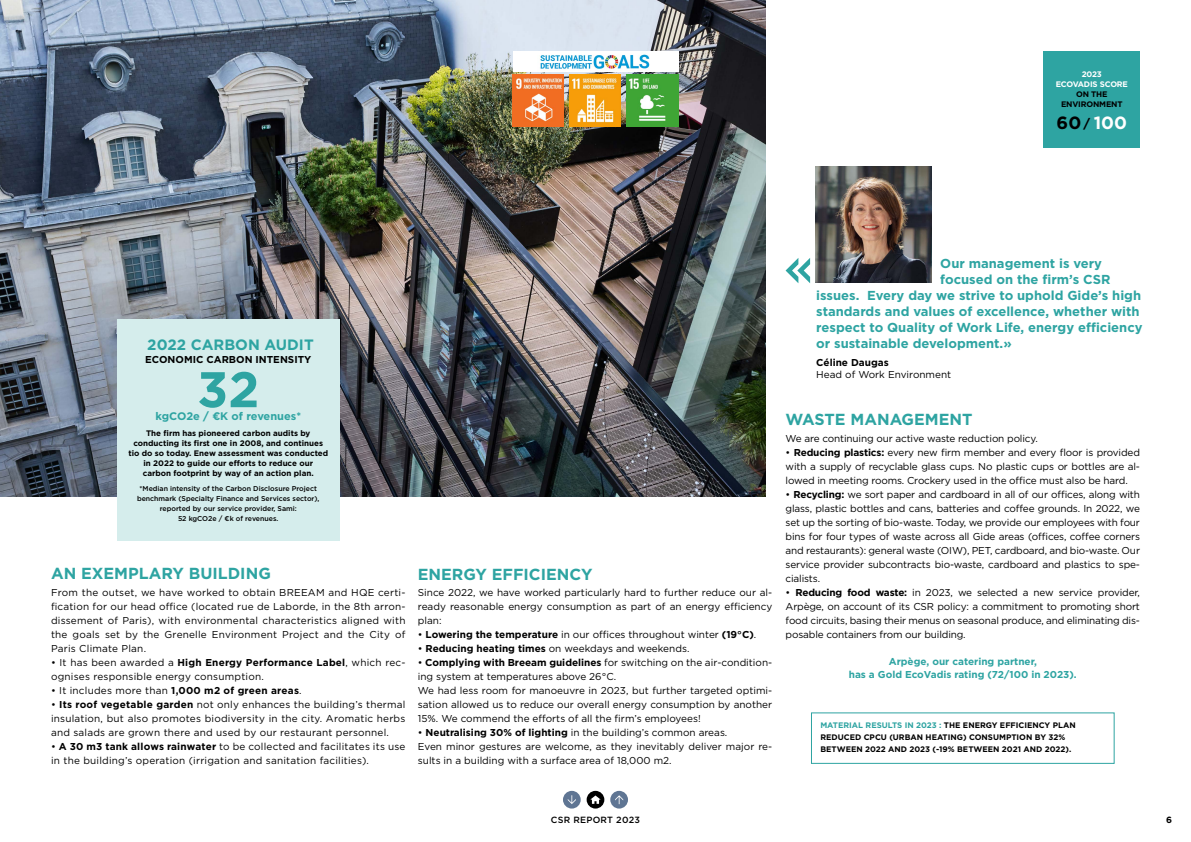
<style>
.page{position:relative;width:1191px;height:842px;background:#fff}
.page>*{position:absolute;margin:0;border:0;box-sizing:border-box;transform-origin:0 0}
.t1{font:700 50px "Gotham";color:#2ea4a2}
.t2{font:700 17.7px "Gotham";color:#fff}
.t3{font:700 16px "Gotham";color:#2ea4a2}
.t4{font:700 15px "Gotham";color:#2ea4a2}
.t5{font:700 13px "Gotham";color:#2ea4a2}
.t6{font:700 11px "Gotham";color:#2ea4a2}
.t7{font:10px/14px "Gotham";color:#000;text-align:justify}
.t8{font:10px/14px "Gotham";letter-spacing:.02em;color:#000}
.t9{font:700 10px/13px "Gotham";color:#2ea4a2;text-align:center}
.t10{font:700 10px "Gotham";color:#000}
.t11{font:500 9px "Gotham";letter-spacing:.025em;color:#000}
.t12{font:700 9px "Gotham";color:#000}
.t13{font:700 8px/10px "Gotham";color:#000}
.t14{font:700 8px/10px "Gotham";letter-spacing:-.02em;color:#fff;text-align:center}
.t15{font:700 8px/10px "Gotham";letter-spacing:-.02em;color:#000;text-align:center}
.t16{font:500 7px/10px "Gotham";color:#000;text-align:center}
.s1{color:#000}
.s2{font-size:12.6px;color:#000}
.s3{font-weight:700}
.s4{color:#2ea4a2}
</style>
<div class="page">
<img style="left:0;top:0;width:766px;height:496px">
<div style="left:811px;top:712px;width:303px;height:52px;border:1px solid #2ea4a2"></div>
<div style="left:117px;top:319px;width:222px;height:221px;background:#d5edec"></div>
<div style="left:1043px;top:51px;width:97px;height:96px;background:#2ea4a2"></div>
<div style="left:513px;top:51px;width:165px;height:20px;background:#fff"></div>
<img style="left:540px;top:54px;width:110px;height:15px">
<img style="left:513px;top:75px;width:50px;height:52px">
<img style="left:570px;top:75px;width:50px;height:52px">
<img style="left:627px;top:75px;width:51px;height:52px">
<div style="left:610px;top:791px;width:18px;height:17px;background:#5f7593;border-radius:50%"></div>
<svg style="left:615px;top:795px;width:8px;height:9px"></svg>
<div style="left:563px;top:791px;width:17px;height:17px;background:#5f7593;border-radius:50%"></div>
<svg style="left:568px;top:795px;width:8px;height:9px"></svg>
<div style="left:586px;top:791px;width:18px;height:17px;background:#000;border-radius:50%"></div>
<svg style="left:590px;top:795px;width:10px;height:9px"></svg>
<svg style="left:785px;top:258px;width:25px;height:25px"></svg>
<img style="left:815px;top:166px;width:116px;height:117px">
<p class="t14" style="left:1055px;top:69px;width:74px">2023<br>ECOVADIS SCORE</p>
<p class="t15" style="left:1061px;top:89px;width:63px">ON THE<br>ENVIRONMENT</p>
<h2 class="t2" style="left:1056px;top:111px;width:72px"><span class="s1">60</span> <span class="s2">/</span> 100</h2>
<h3 class="t4" style="left:147px;top:335px;width:168px">2022 CARBON AUDIT</h3>
<p class="t10" style="left:145px;top:353px;width:168px">ECONOMIC CARBON INTENSITY</p>
<h1 class="t1" style="left:197px;top:356px;width:64px">32</h1>
<p class="t13" style="left:128px;top:428px;width:201px;text-align:center">The firm has pioneered carbon audits by conducting its first one in 2008, and continues tio do so today. Enew assessment was conducted in 2022 to guide our efforts to reduce our carbon footprint by way of an action plan.</p>
<p class="t16" style="left:137px;top:484px;width:184px">*Median intensity of the Carbon Disclosure Project benchmark (Specialty Finance and Services sector), reported by our service provider, Sami:<br>52 kgCO2e / €k of revenues.</p>
<p class="t6" style="left:155px;top:409px;width:147px">kgCO2e / €K of revenues*</p>
<h3 class="t3" style="left:51px;top:563px;width:221px">AN EXEMPLARY BUILDING</h3>
<p class="t7" style="left:51px;top:585px;width:356px">From the outset, we have worked to obtain BREEAM and HQE certi&shy;fication for our head office (located rue de Laborde, in the 8th arron&shy;dissement of Paris), with environmental characteristics aligned with the goals set by the Grenelle Environment Project and the City of Paris Climate Plan.</p>
<p class="t8" style="left:51px;top:655px;width:356px">• It has been awarded a <span class="s3">High Energy Performance Label</span>, which rec&shy;ognises responsible energy consumption.</p>
<p class="t8" style="left:51px;top:683px;width:252px">• It includes more than <span class="s3">1,000 m2 of green areas</span>.</p>
<p class="t7" style="left:51px;top:697px;width:356px">• <span class="s3">Its roof vegetable garden</span> not only enhances the building’s thermal insulation, but also promotes biodiversity in the city. Aromatic herbs and salads are grown there and used by our restaurant personnel.</p>
<p class="t8" style="left:51px;top:739px;width:356px">• <span class="s3">A 30 m3 tank allows rainwater</span> to be collected and facilitates its use in the building’s operation (irrigation and sanitation facilities).</p>
<h3 class="t3" style="left:418px;top:564px;width:176px">ENERGY EFFICIENCY</h3>
<p class="t7" style="left:418px;top:585px;width:356px">Since 2022, we have worked particularly hard to further reduce our al&shy;ready reasonable energy consumption as part of an energy efficiency plan:</p>
<p class="t7" style="left:418px;top:627px;width:340px">• <span class="s3">Lowering the temperature</span> in our offices throughout winter <span class="s3">(19°C)</span>.</p>
<p class="t7" style="left:418px;top:641px;width:273px">• <span class="s3">Reducing heating times</span> on weekdays and weekends.</p>
<p class="t7" style="left:418px;top:655px;width:356px;text-align:left">• <span class="s3">Complying with Breeam guidelines</span> for switching on the air-condition&shy;ing system at temperatures above 26°C.<br>We had less room for manoeuvre in 2023, but further targeted optimi&shy;sation allowed us to reduce our overall energy consumption by another 15%. We commend the efforts of all the firm’s employees!</p>
<p class="t7" style="left:418px;top:725px;width:356px;text-align:left">• <span class="s3">Neutralising 30% of lighting</span> in the building’s common areas.<br>Even minor gestures are welcome, as they inevitably deliver major re&shy;sults in a building with a surface area of 18,000 m2.</p>
<h3 class="t5" style="left:940px;top:254px;width:163px">Our management is very</h3>
<h3 class="t5" style="left:940px;top:270px;width:172px">focused on the firm’s CSR</h3>
<h3 class="t5" style="left:816px;top:286px;width:326px">issues. Every day we strive to uphold Gide’s high</h3>
<h3 class="t5" style="left:816px;top:302px;width:325px">standards and values of excellence, whether with</h3>
<h3 class="t5" style="left:816px;top:318px;width:328px">respect to Quality of Work Life, energy efficiency</h3>
<h3 class="t5" style="left:816px;top:334px;width:197px">or sustainable development.»</h3>
<p class="t10" style="left:816px;top:355px;width:74px">Céline Daugas</p>
<p class="t7" style="left:816px;top:367px;width:136px">Head of Work Environment</p>
<h3 class="t3" style="left:785px;top:409px;width:188px">WASTE MANAGEMENT</h3>
<p class="t7" style="left:785px;top:431px;width:254px">We are continuing our active waste reduction policy.</p>
<p class="t7" style="left:785px;top:445px;width:356px">• <span class="s3">Reducing plastics:</span> every new firm member and every floor is provided with a supply of recyclable glass cups. No plastic cups or bottles are al&shy;lowed in meeting rooms. Crockery used in the office must also be hard.</p>
<p class="t7" style="left:785px;top:487px;width:356px">• <span class="s3">Recycling:</span> we sort paper and cardboard in all of our offices, along with glass, plastic bottles and cans, batteries and coffee grounds. In 2022, we set up the sorting of bio-waste. Today, we provide our employees with four bins for four types of waste across all Gide areas (offices, coffee corners and restaurants): general waste (OIW), PET, cardboard, and bio-waste. Our service provider subcontracts bio-waste, cardboard and plastics to spe&shy;cialists.</p>
<p class="t7" style="left:785px;top:585px;width:356px">• <span class="s3">Reducing food waste:</span> in 2023, we selected a new service provider, Arpège, on account of its CSR policy: a commitment to promoting short food circuits, basing their menus on seasonal produce, and eliminating dis&shy;posable containers from our building.</p>
<p class="t9" style="left:848px;top:655px;width:229px">Arpège, our catering partner,<br>has a Gold EcoVadis rating (72/100 in 2023).</p>
<p class="t13" style="left:820px;top:719px;width:257px;line-height:12px"><span class="s4">MATERIAL RESULTS IN 2023 :</span> THE ENERGY EFFICIENCY PLAN<br>REDUCED CPCU (URBAN HEATING) CONSUMPTION BY 32%<br>BETWEEN 2022 AND 2023 (-19% BETWEEN 2021 AND 2022).</p>
<p class="t11" style="left:551px;top:814px;width:90px">CSR REPORT 2023</p>
<p class="t12" style="left:1166px;top:814px;width:7px">6</p>
</div>
